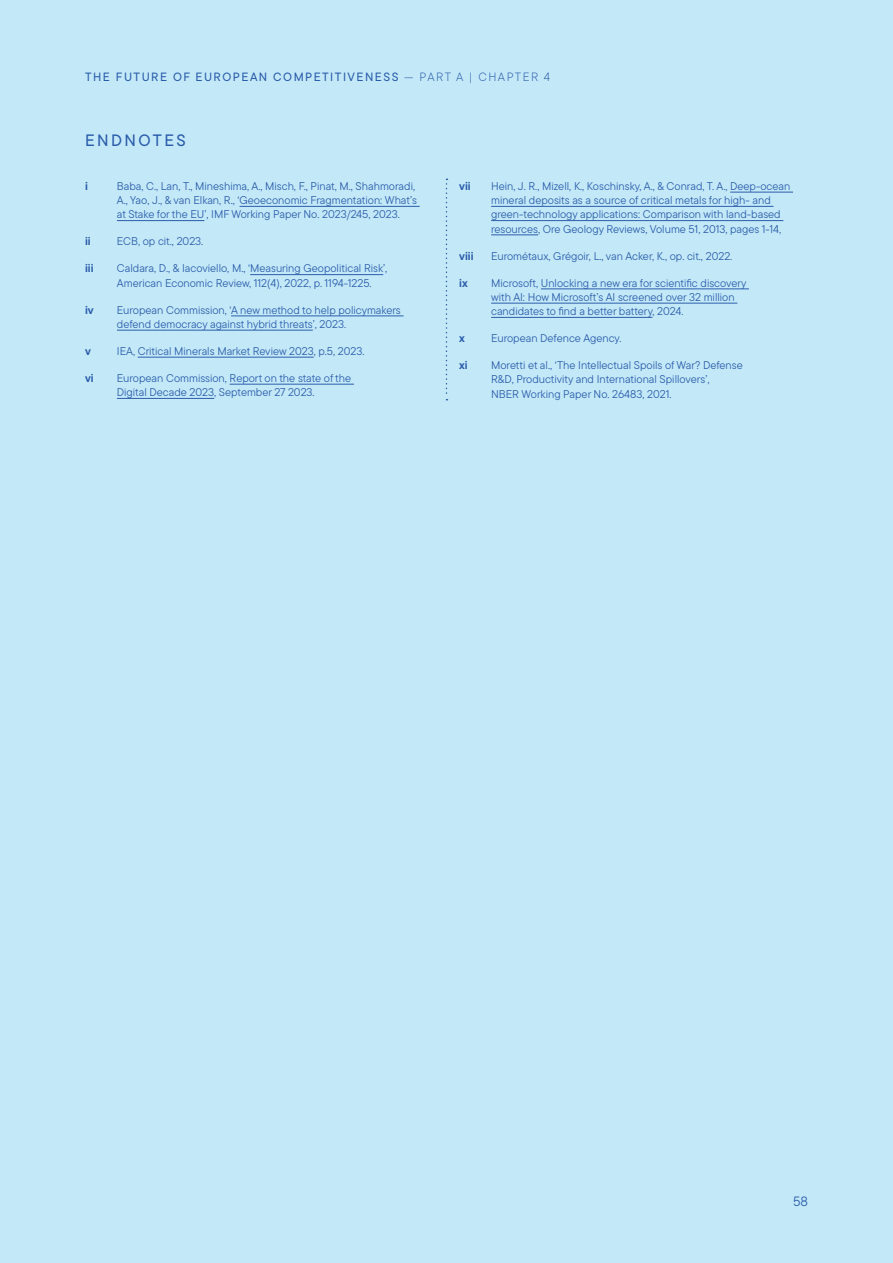
<style>
.page{position:relative;width:893px;height:1263px;background:#c3e9f9}
.page>*{position:absolute;margin:0;border:0;box-sizing:border-box;transform-origin:0 0}
.t1{font:500 16.5px "TT Commons Pro";letter-spacing:.15em;color:#2c5daa}
.t2{font:13.5px "TT Commons Pro";color:#2c5daa}
.t3{font:500 12px "TT Commons Pro";letter-spacing:.125em;color:#2c5daa}
.Footnote{font:11.25px/14.2px "TT Commons Pro";color:#2c5daa}
.Footnote-2{font:700 11.25px "TT Commons Pro";color:#2c5daa}
.s1{font-weight:300}
</style>
<div class="page">
<hr style="left:240px;top:206px;width:180px;height:1px;background:#2c5daa">
<hr style="left:117px;top:220px;width:87px;height:1px;background:#2c5daa">
<hr style="left:250px;top:274px;width:133px;height:1px;background:#2c5daa">
<hr style="left:231px;top:316px;width:173px;height:1px;background:#2c5daa">
<hr style="left:117px;top:330px;width:196px;height:1px;background:#2c5daa">
<hr style="left:138px;top:357px;width:176px;height:1px;background:#2c5daa">
<hr style="left:230px;top:384px;width:124px;height:1px;background:#2c5daa">
<hr style="left:117px;top:398px;width:97px;height:1px;background:#2c5daa">
<hr style="left:730px;top:192px;width:63px;height:1px;background:#2c5daa">
<hr style="left:491px;top:206px;width:282px;height:1px;background:#2c5daa">
<hr style="left:491px;top:220px;width:292px;height:1px;background:#2c5daa">
<hr style="left:491px;top:235px;width:47px;height:1px;background:#2c5daa">
<hr style="left:541px;top:289px;width:208px;height:1px;background:#2c5daa">
<hr style="left:491px;top:303px;width:246px;height:1px;background:#2c5daa">
<hr style="left:491px;top:317px;width:161px;height:1px;background:#2c5daa">
<svg style="left:446px;top:179px;width:1px;height:221px"></svg>
<p class="t3" style="left:85px;top:68px;width:467px">THE FUTURE OF EUROPEAN COMPETITIVENESS <span class="s1">— PART A | CHAPTER 4</span></p>
<h1 class="t1" style="left:85px;top:128px;width:102px">ENDNOTES</h1>
<p class="Footnote-2" style="left:85px;top:177px;width:4px">i</p>
<p class="Footnote" style="left:117px;top:179px;width:302px">Baba, C., Lan, T., Mineshima, A., Misch, F., Pinat, M., Shahmoradi,<br>A., Yao, J., &amp; van Elkan, R., ‘Geoeconomic Fragmentation: What’s at Stake for the EU’, IMF Working Paper No. 2023/245, 2023.</p>
<p class="Footnote-2" style="left:85px;top:233px;width:7px">ii</p>
<p class="Footnote" style="left:117px;top:234px;width:88px">ECB, op cit., 2023.</p>
<p class="Footnote-2" style="left:85px;top:260px;width:10px">iii</p>
<p class="Footnote" style="left:117px;top:261px;width:272px">Caldara, D., &amp; Iacoviello, M., ‘Measuring Geopolitical Risk’,<br>American Economic Review, 112(4), 2022, p. 1194-1225.</p>
<p class="Footnote-2" style="left:85px;top:301px;width:10px">iv</p>
<p class="Footnote" style="left:117px;top:303px;width:285px">European Commission, ‘A new method to help policymakers defend democracy against hybrid threats’, 2023.</p>
<p class="Footnote-2" style="left:85px;top:342px;width:7px">v</p>
<p class="Footnote" style="left:117px;top:344px;width:249px">IEA, Critical Minerals Market Review 2023, p.5, 2023.</p>
<p class="Footnote-2" style="left:85px;top:369px;width:10px">vi</p>
<p class="Footnote" style="left:117px;top:371px;width:236px">European Commission, Report on the state of the<br>Digital Decade 2023, September 27 2023.</p>
<p class="Footnote-2" style="left:459px;top:177px;width:13px">vii</p>
<p class="Footnote" style="left:491px;top:179px;width:301px">Hein, J. R., Mizell, K., Koschinsky, A., &amp; Conrad, T. A., Deep-ocean mineral deposits as a source of critical metals for high- and green-technology applications: Comparison with land-based resources, Ore Geology Reviews, Volume 51, 2013, pages 1-14,</p>
<p class="Footnote-2" style="left:459px;top:247px;width:16px">viii</p>
<p class="Footnote" style="left:491px;top:249px;width:243px">Eurométaux, Grégoir, L., van Acker, K., op. cit., 2022.</p>
<p class="Footnote-2" style="left:459px;top:274px;width:10px">ix</p>
<p class="Footnote" style="left:491px;top:276px;width:257px">Microsoft, Unlocking a new era for scientific discovery with AI: How Microsoft’s AI screened over 32 million candidates to find a better battery, 2024.</p>
<p class="Footnote-2" style="left:459px;top:330px;width:7px">x</p>
<p class="Footnote" style="left:491px;top:331px;width:132px">European Defence Agency.</p>
<p class="Footnote-2" style="left:459px;top:357px;width:10px">xi</p>
<p class="Footnote" style="left:491px;top:358px;width:253px">Moretti et al., ‘The Intellectual Spoils of War? Defense<br>R&amp;D, Productivity and International Spillovers’,<br>NBER Working Paper No. 26483, 2021.</p>
<p class="t2" style="left:793px;top:1192px;width:16px">58</p>
</div>
